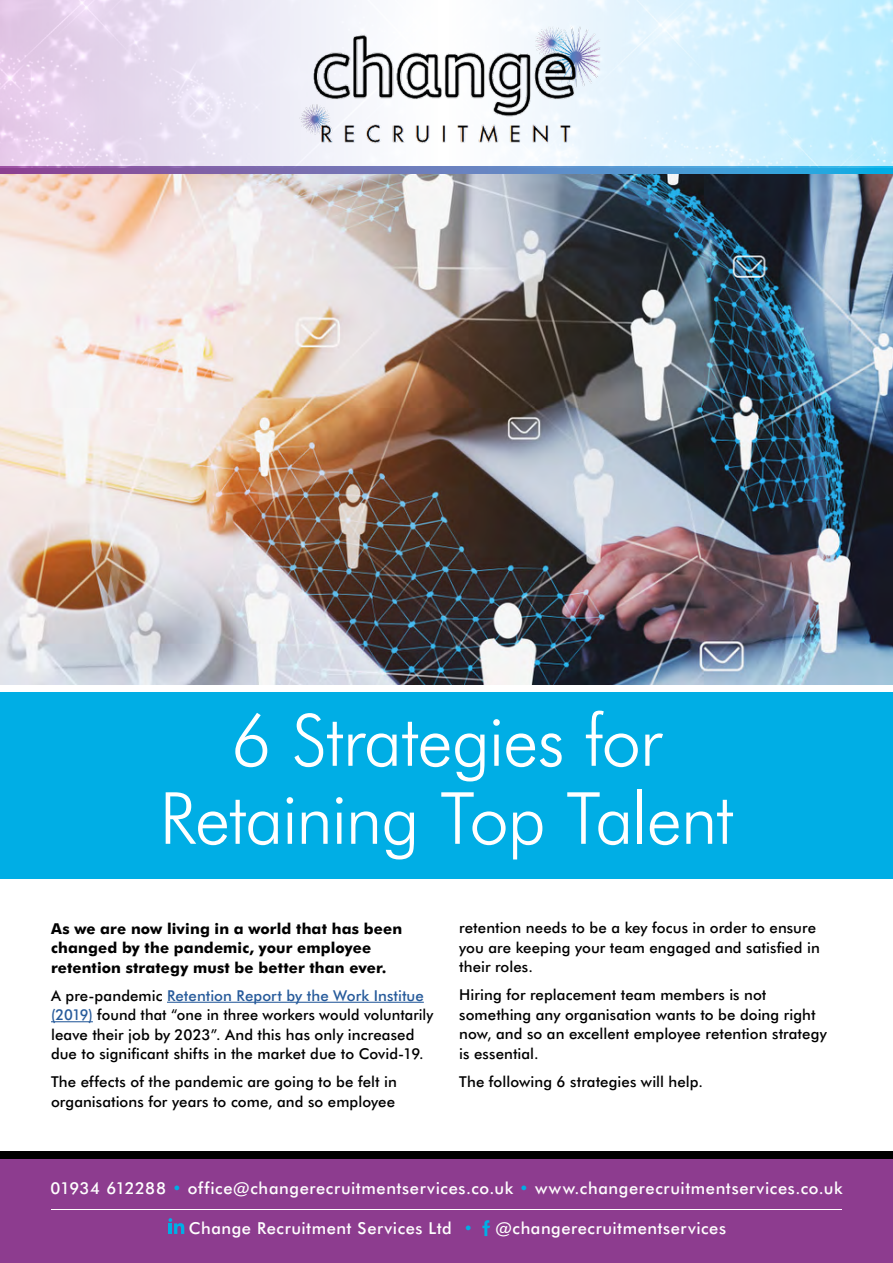
<style>
.page{position:relative;width:893px;height:1263px;background:#fff}
.page>*{position:absolute;margin:0;border:0;box-sizing:border-box;transform-origin:0 0}
.t1{font:300 72px/78px "Futura BT";letter-spacing:-.02em;color:#fff;text-align:center}
.t2{font:500 16.5px "Futura BT";letter-spacing:.035em;color:#fff}
.t3{font:500 15px/19.5px "Futura BT";letter-spacing:.005em;color:#000}
.t4{font:700 15px/19.5px "Futura BT";letter-spacing:.01em;color:#000}
.s1{color:#275b9b}
.s2{color:#00aee5}
</style>
<div class="page">
<svg style="left:0;top:167px;width:893px;height:8px;background:#6a82ba"></svg>
<img style="left:0;top:0;width:893px;height:167px">
<img style="left:297px;top:17px;width:308px;height:150px">
<div style="left:0;top:1151px;width:893px;height:8px;background:#000"></div>
<div style="left:0;top:1159px;width:893px;height:104px;background:#8d3c8f"></div>
<svg style="left:482px;top:1220px;width:8px;height:16px"></svg>
<svg style="left:168px;top:1218px;width:16px;height:16px"></svg>
<hr style="left:51px;top:1209px;width:791px;height:1px;background:#fff">
<img style="left:0;top:175px;width:893px;height:510px">
<div style="left:0;top:693px;width:893px;height:186px;background:#00aee5"></div>
<hr style="left:167px;top:1002px;width:257px;height:1px;background:#275b9b">
<hr style="left:51px;top:1021px;width:42px;height:1px;background:#275b9b">
<h1 class="t1" style="left:159px;top:701px;width:576px">6 Strategies for<br>Retaining Top Talent</h1>
<p class="t4" style="left:51px;top:918px;width:353px">As we are now living in a world that has been changed by the pandemic, your employee retention strategy must be better than ever.</p>
<p class="t3" style="left:51px;top:985px;width:384px">A pre-pandemic <span class="s1">Retention Report by the Work Institue (2019)</span> found that “one in three workers would voluntarily leave their job by 2023”. And this has only increased due to significant shifts in the market due to Covid-19.</p>
<p class="t3" style="left:51px;top:1072px;width:347px">The effects of the pandemic are going to be felt in organisations for years to come, and so employee</p>
<p class="t3" style="left:459px;top:918px;width:362px">retention needs to be a key focus in order to ensure you are keeping your team engaged and satisfied in their roles.</p>
<p class="t3" style="left:459px;top:985px;width:369px">Hiring for replacement team members is not something any organisation wants to be doing right now, and so an excellent employee retention strategy is essential.</p>
<p class="t3" style="left:459px;top:1071px;width:245px">The following 6 strategies will help.</p>
<p class="t2" style="left:50px;top:1177px;width:794px">01934 612288 <span class="s2">•</span> office@changerecruitmentservices.co.uk <span class="s2">•</span> www.changerecruitmentservices.co.uk</p>
<p class="t2" style="left:189px;top:1218px;width:286px">Change Recruitment Services Ltd <span class="s2">•</span></p>
<p class="t2" style="left:495px;top:1218px;width:232px">@changerecruitmentservices</p>
</div>
